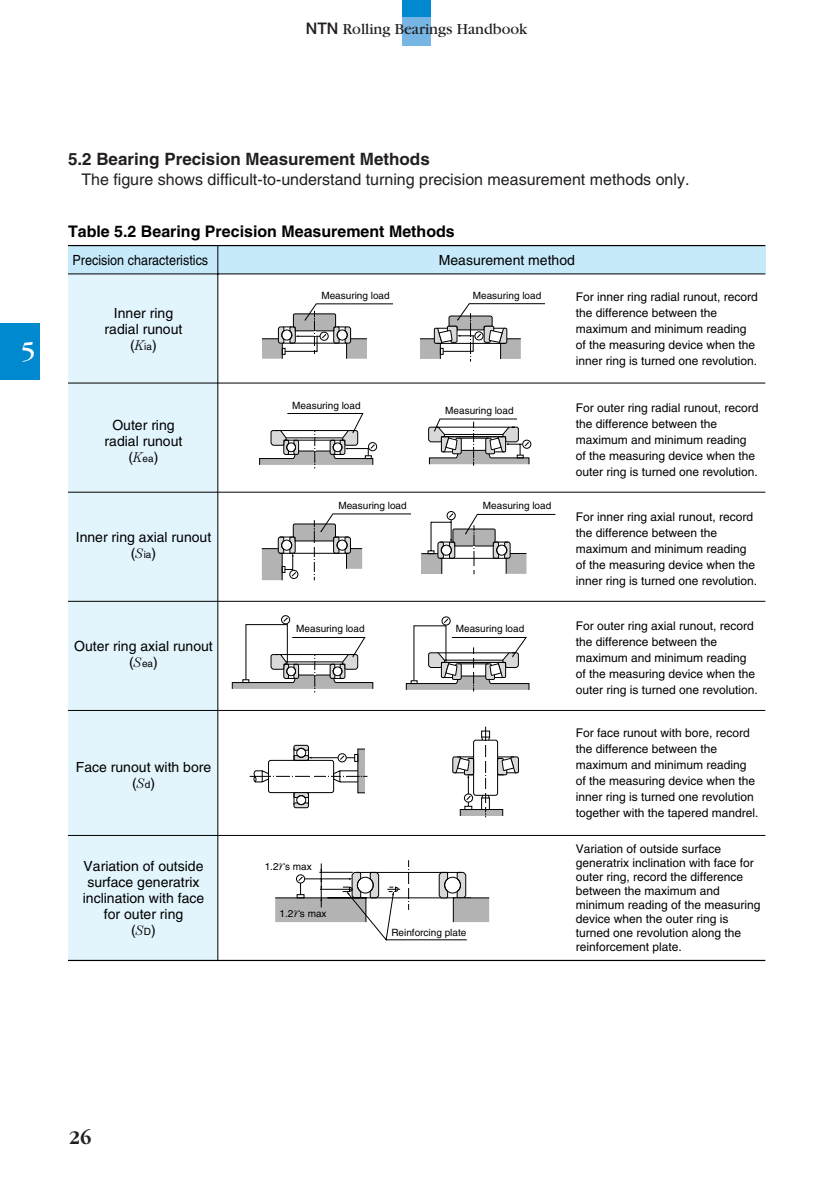
<style>
.page{position:relative;width:838px;height:1190px;background:#fff}
.page>*{position:absolute;margin:0;border:0;box-sizing:border-box;transform-origin:0 0}
.t1{font:28px "Garamond";color:#fff}
.t2{font:700 20px "Garamond";color:#231f20}
.t3{font:700 17px "Helvetica";color:#231f20}
.t4{font:16px "Helvetica";color:#231f20}
.t5{font:700 16px "Helvetica";color:#000}
.t6{font:16px "Garamond";color:#231f20}
.t7{font:14px/16px "Helvetica";color:#000;text-align:center}
.t8{font:14px "Helvetica";color:#000;scale:.9 1}
.t9{font:12px/16px "Helvetica";color:#000}
.t10{font:10px "Helvetica";color:#000}
.s1{font-family:"Helvetica Neue";font-weight:500}
.s2{font-family:"Century";font-weight:300;font-style:italic}
.s3{font-size:10px}
.s4{font-family:"Century";font-weight:300;font-style:italic;font-size:14px}
</style>
<div class="page">
<div style="left:403px;top:0;width:28px;height:17px;background:#0089cf"></div>
<div style="left:403px;top:17px;width:28px;height:28px;background:#77b6e4"></div>
<div style="left:0;top:323px;width:40px;height:57px;background:#0089cf"></div>
<div style="left:68px;top:274px;width:150px;height:686px;background:#e2f4fc"></div>
<div style="left:68px;top:246px;width:697px;height:28px;background:#c6eafa"></div>
<hr style="left:68px;top:245px;width:697px;height:1px;background:#000">
<hr style="left:68px;top:383px;width:697px;height:1px;background:#000">
<hr style="left:68px;top:492px;width:697px;height:1px;background:#000">
<hr style="left:68px;top:601px;width:697px;height:1px;background:#000">
<hr style="left:68px;top:710px;width:697px;height:1px;background:#000">
<hr style="left:68px;top:835px;width:697px;height:1px;background:#000">
<hr style="left:68px;top:960px;width:697px;height:1px;background:#000">
<hr style="left:217px;top:246px;width:1px;height:714px;background:#000">
<hr style="left:68px;top:274px;width:697px;height:1px;background:#000">
<div style="left:481px;top:731px;width:9px;height:6px;border:1px solid #000"></div>
<hr style="left:485px;top:727px;width:1px;height:85px;background:#000">
<hr style="left:408px;top:860px;width:1px;height:50px;background:#000">
<hr style="left:321px;top:863px;width:1px;height:44px;background:#000">
<div style="left:522px;top:440px;width:9px;height:9px;border:1px solid #000;border-radius:50%"></div>
<svg style="left:428px;top:419px;width:102px;height:47px"></svg>
<div style="left:368px;top:442px;width:9px;height:9px;border:1px solid #000;border-radius:50%"></div>
<svg style="left:259px;top:413px;width:116px;height:55px"></svg>
<div style="left:447px;top:511px;width:8px;height:9px;border:1px solid #000;border-radius:50%"></div>
<div style="left:281px;top:615px;width:9px;height:9px;border:1px solid #000;border-radius:50%"></div>
<svg style="left:231px;top:617px;width:299px;height:75px"></svg>
<svg style="left:249px;top:736px;width:270px;height:81px"></svg>
<svg style="left:262px;top:303px;width:131px;height:56px"></svg>
<svg style="left:420px;top:303px;width:125px;height:59px"></svg>
<svg style="left:261px;top:513px;width:295px;height:68px"></svg>
<svg style="left:275px;top:867px;width:215px;height:74px"></svg>
<h3 class="t6" style="left:306px;top:23px;width:223px"><span class="s1">NTN</span> Rolling Bearings Handbook</h3>
<h1 class="t1" style="left:21px;top:341px;width:16px">5</h1>
<h3 class="t3" style="left:68px;top:153px;width:363px">5.2 Bearing Precision Measurement Methods</h3>
<h3 class="t4" style="left:81px;top:174px;width:610px">The figure shows difficult-to-understand turning precision measurement methods only.</h3>
<h3 class="t5" style="left:68px;top:226px;width:388px">Table 5.2 Bearing Precision Measurement Methods</h3>
<p class="t8" style="left:72px;top:255px;width:152px">Precision characteristics</p>
<p class="t7" style="left:439px;top:254px;width:138px">Measurement method</p>
<p class="t7" style="left:105px;top:306px;width:79px">Inner ring radial runout (<span class="s2">K</span><span class="s3">ia</span>)</p>
<p class="t7" style="left:105px;top:419px;width:79px">Outer ring radial runout (<span class="s2">K</span><span class="s3">ea</span>)</p>
<p class="t7" style="left:76px;top:531px;width:137px">Inner ring axial runout (<span class="s2">S</span><span class="s3">ia</span>)</p>
<p class="t7" style="left:74px;top:640px;width:140px">Outer ring axial runout (<span class="s2">S</span><span class="s3">ea</span>)</p>
<p class="t7" style="left:76px;top:760px;width:137px">Face runout with bore (<span class="s2">S</span><span class="s3">d</span>)</p>
<p class="t7" style="left:83px;top:860px;width:123px">Variation of outside surface generatrix inclination with face for outer ring<br>(<span class="s2">S</span><span class="s3">D</span>)</p>
<p class="t10" style="left:321px;top:292px;width:70px">Measuring load</p>
<p class="t10" style="left:473px;top:292px;width:70px">Measuring load</p>
<p class="t10" style="left:292px;top:402px;width:70px">Measuring load</p>
<p class="t10" style="left:445px;top:407px;width:70px">Measuring load</p>
<p class="t10" style="left:338px;top:502px;width:70px">Measuring load</p>
<p class="t10" style="left:483px;top:502px;width:70px">Measuring load</p>
<p class="t10" style="left:296px;top:625px;width:70px">Measuring load</p>
<p class="t10" style="left:456px;top:625px;width:70px">Measuring load</p>
<p class="t10" style="left:265px;top:862px;width:49px">1.2<span class="s4">r</span>s max</p>
<p class="t10" style="left:280px;top:910px;width:49px">1.2<span class="s4">r</span>s max</p>
<p class="t10" style="left:391px;top:929px;width:77px">Reinforcing plate</p>
<p class="t9" style="left:576px;top:289px;width:184px">For inner ring radial runout, record the difference between the maximum and minimum reading of the measuring device when the inner ring is turned one revolution.</p>
<p class="t9" style="left:576px;top:400px;width:184px">For outer ring radial runout, record the difference between the maximum and minimum reading of the measuring device when the outer ring is turned one revolution.</p>
<p class="t9" style="left:576px;top:509px;width:183px">For inner ring axial runout, record the difference between the maximum and minimum reading of the measuring device when the inner ring is turned one revolution.</p>
<p class="t9" style="left:576px;top:618px;width:184px">For outer ring axial runout, record the difference between the maximum and minimum reading of the measuring device when the outer ring is turned one revolution.</p>
<p class="t9" style="left:576px;top:726px;width:184px">For face runout with bore, record the difference between the maximum and minimum reading of the measuring device when the inner ring is turned one revolution together with the tapered mandrel.</p>
<p class="t9" style="left:576px;top:843px;width:186px;line-height:14px">Variation of outside surface generatrix inclination with face for outer ring, record the difference between the maximum and minimum reading of the measuring device when the outer ring is turned one revolution along the reinforcement plate.</p>
<h2 class="t2" style="left:69px;top:1129px;width:24px">26</h2>
</div>
